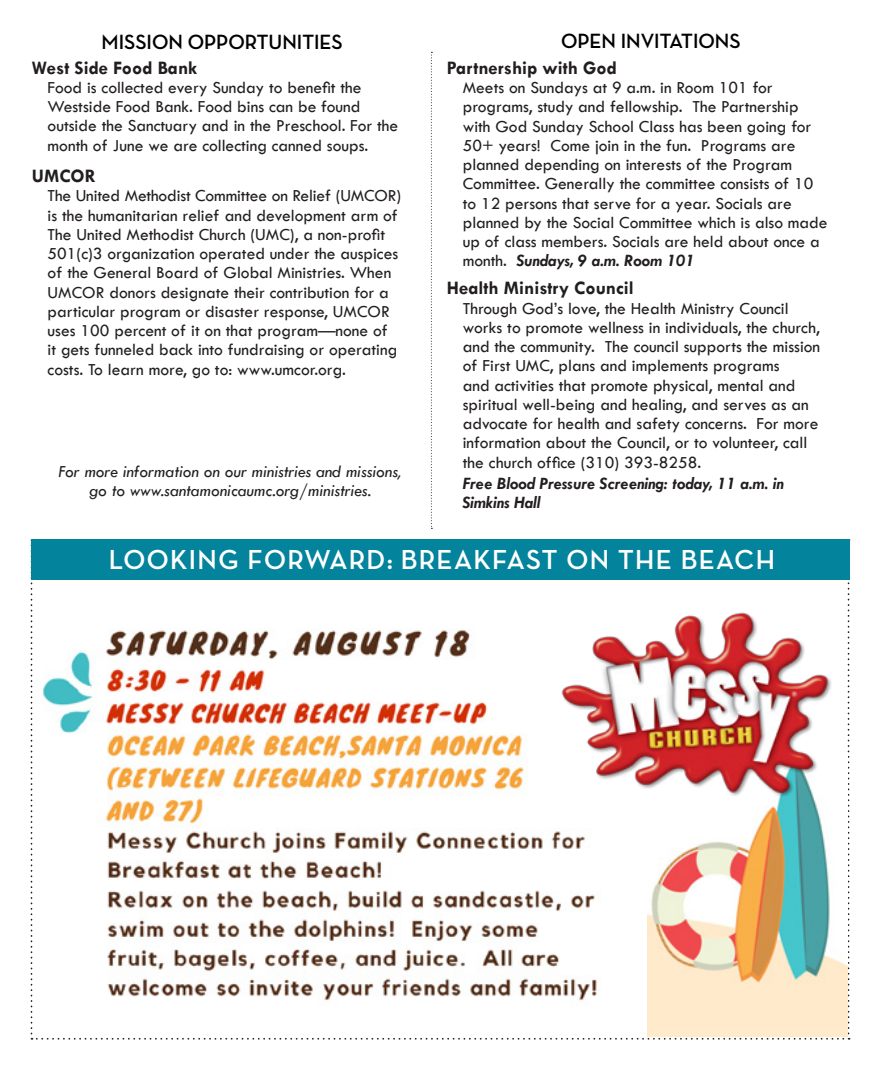
<style>
.page{position:relative;width:882px;height:1071px;background:#fff}
.page>*{position:absolute;margin:0;border:0;box-sizing:border-box;transform-origin:0 0}
.t1{font:700 28px "Neutra Disp";letter-spacing:.05em;color:#fff}
.t2{font:700 21px "Neutra Disp";color:#000}
.t3{font:700 19.25px "Tw Cen";color:#221e1f}
.t4{font:17.5px/19.2px "Tw Cen";color:#221e1f}
.t5{font:italic 17.5px/19.2px "Tw Cen";letter-spacing:-.005em;color:#221e1f;text-align:center}
.t6{font:italic 700 17.5px/19.2px "Tw Cen";color:#221e1f}
.s1{font-weight:700;font-style:italic}
</style>
<div class="page">
<svg style="left:31px;top:539px;width:819px;height:501px"></svg>
<svg style="left:431px;top:52px;width:1px;height:477px"></svg>
<div style="left:32px;top:540px;width:818px;height:40px;background:#03839c"></div>
<img style="left:35px;top:607px;width:581px;height:409px">
<img style="left:647px;top:753px;width:201px;height:284px">
<img style="left:561px;top:591px;width:276px;height:236px">
<p class="t2" style="left:102px;top:31px;width:243px">MISSION OPPORTUNITIES</p>
<p class="t2" style="left:561px;top:29px;width:181px">OPEN INVITATIONS</p>
<p class="t3" style="left:447px;top:56px;width:171px">Partnership with God</p>
<p class="t4" style="left:463px;top:78px;width:366px">Meets on Sundays at 9 a.m. in Room 101 for programs, study and fellowship. The Partnership with God Sunday School Class has been going for 50+ years! Come join in the fun. Programs are planned depending on interests of the Program Committee. Generally the committee consists of 10 to 12 persons that serve for a year. Socials are planned by the Social Committee which is also made up of class members. Socials are held about once a month. <span class="s1">Sundays, 9 a.m. Room 101</span></p>
<p class="t3" style="left:447px;top:277px;width:189px">Health Ministry Council</p>
<p class="t4" style="left:463px;top:298px;width:359px">Through God’s love, the Health Ministry Council works to promote wellness in individuals, the church, and the community. The council supports the mission of First UMC, plans and implements programs<br>and activities that promote physical, mental and spiritual well-being and healing, and serves as an advocate for health and safety concerns. For more information about the Council, or to volunteer, call the church office (310) 393-8258.</p>
<p class="t6" style="left:463px;top:473px;width:323px">Free Blood Pressure Screening: today, 11 a.m. in<br>Simkins Hall</p>
<p class="t3" style="left:32px;top:56px;width:167px">West Side Food Bank</p>
<p class="t4" style="left:48px;top:78px;width:352px">Food is collected every Sunday to benefit the Westside Food Bank. Food bins can be found outside the Sanctuary and in the Preschool. For the month of June we are collecting canned soups.</p>
<p class="t3" style="left:32px;top:164px;width:66px">UMCOR</p>
<p class="t4" style="left:48px;top:186px;width:355px">The United Methodist Committee on Relief (UMCOR) is the humanitarian relief and development arm of The United Methodist Church (UMC), a non-profit 501(c)3 organization operated under the auspices of the General Board of Global Ministries. When UMCOR donors designate their contribution for a particular program or disaster response, UMCOR uses 100 percent of it on that program—none of<br>it gets funneled back into fundraising or operating costs. To learn more, go to: www.umcor.org.</p>
<p class="t5" style="left:59px;top:461px;width:344px">For more information on our ministries and missions, go to www.santamonicaumc.org/ministries.</p>
<h1 class="t1" style="left:109px;top:544px;width:668px">LOOKING FORWARD: BREAKFAST ON THE BEACH</h1>
</div>
